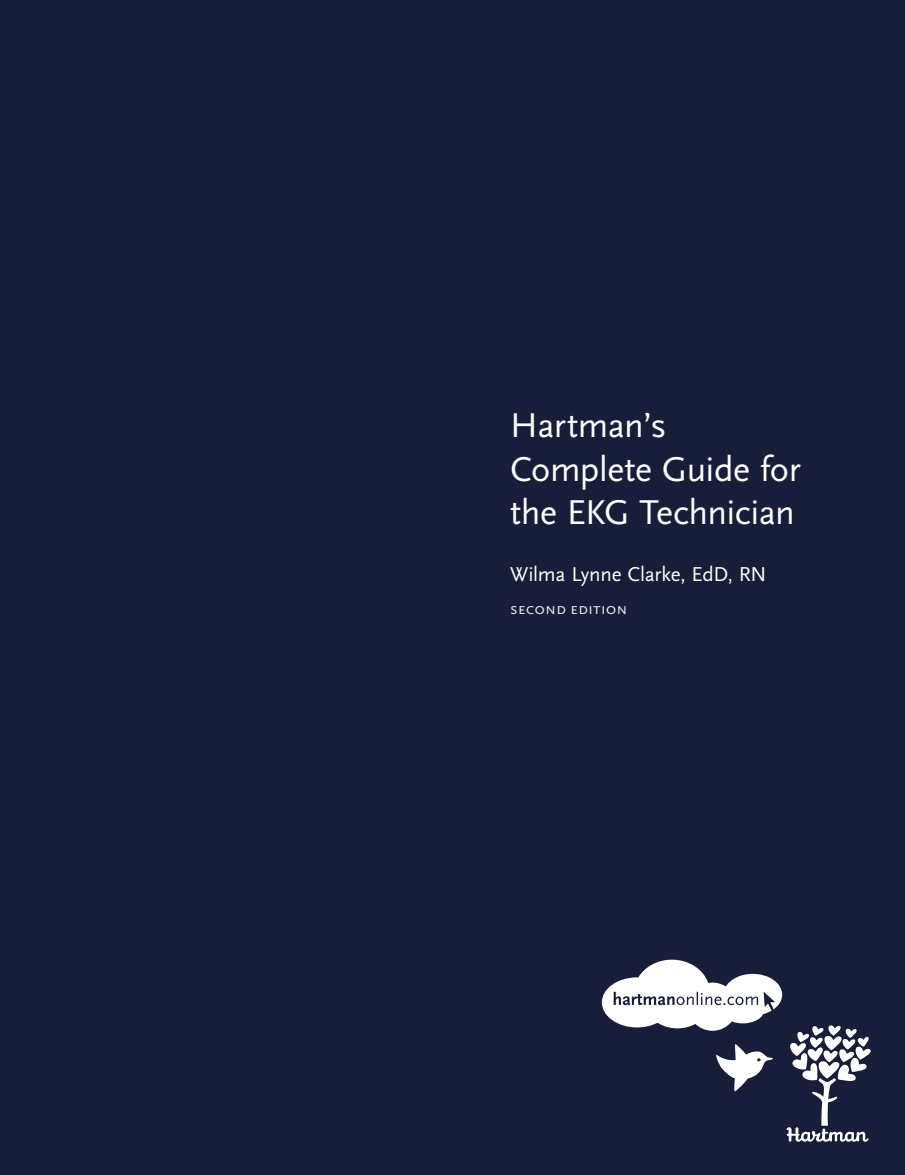
<style>
.page{position:relative;width:905px;height:1175px;background:#fff}
.page>*{position:absolute;margin:0;border:0;box-sizing:border-box;transform-origin:0 0}
.t1{font:36px/43.2px "Scala Sans OT";letter-spacing:-.02em;color:#fff}
.t2{font:21px "Scala Sans OT";letter-spacing:-.015em;color:#fff}
.t3{font:16.5px "Scala Sans OT";color:#e6e7e8}
</style>
<div class="page">
<div style="left:1px;top:0;width:903px;height:1174px;background:#181d3a"></div>
<svg style="left:602px;top:959px;width:269px;height:182px"></svg>
<p class="t1" style="left:510px;top:405px;width:292px">Hartman’s<br>Complete Guide for the EKG Technician</p>
<p class="t2" style="left:510px;top:563px;width:258px">Wilma Lynne Clarke, EdD, RN</p>
<p class="t3" style="left:510px;top:599px;width:119px">second edition</p>
</div>
